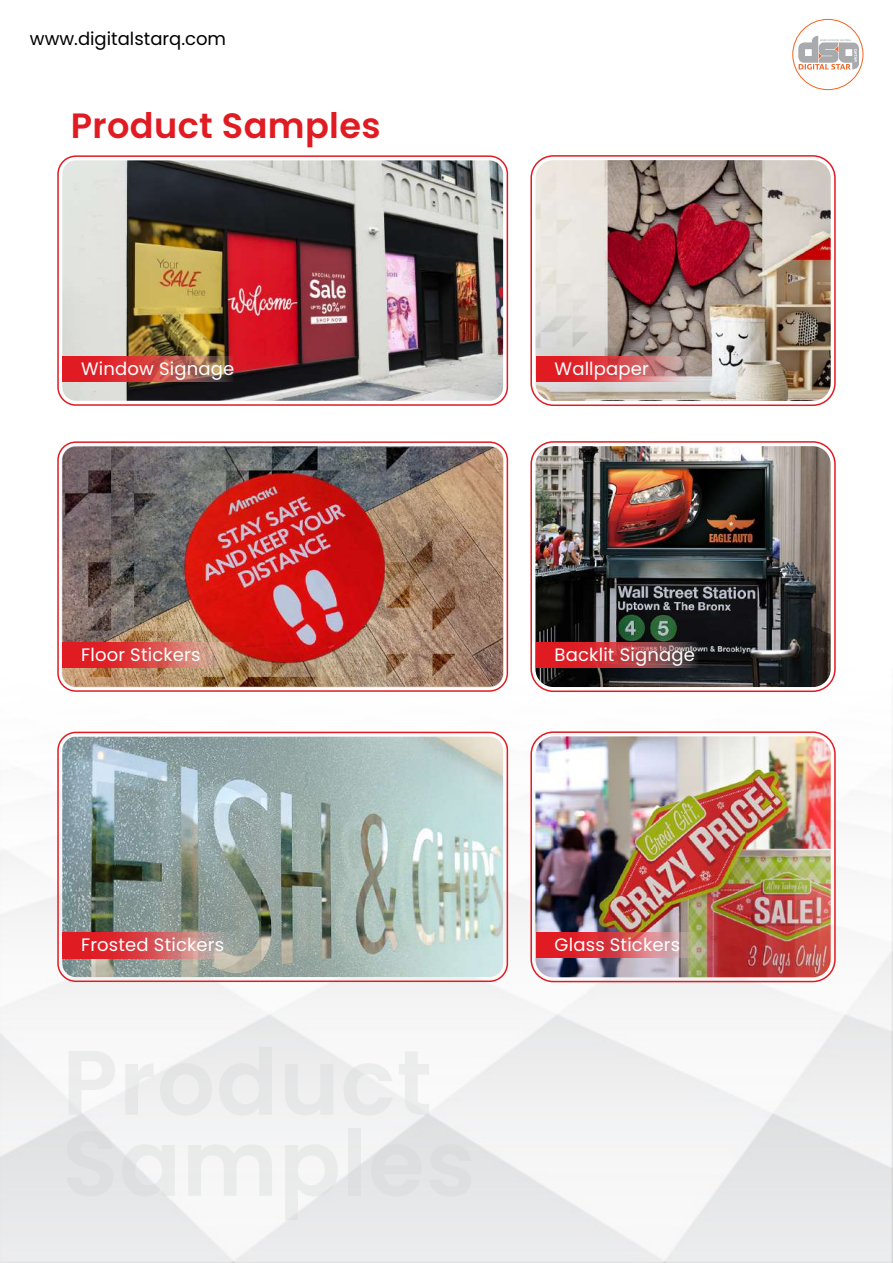
<style>
.page{position:relative;width:893px;height:1263px;background:#fff}
.page>*{position:absolute;margin:0;border:0;box-sizing:border-box;transform-origin:0 0}
.t1{font:600 35.1px "Poppins";letter-spacing:.01em;color:#e01b22}
.t2{font:18px "Poppins";letter-spacing:.01em;color:#fff}
.t3{font:18px "Poppins";color:#000}
</style>
<div class="page">
<img style="left:0;top:668px;width:893px;height:595px">
<svg style="left:798px;top:35px;width:61px;height:35px"></svg>
<div style="left:792px;top:19px;width:71px;height:71px;border:1px solid #f26522;border-radius:50%"></div>
<div style="left:530px;top:155px;width:306px;height:251px;border:2px solid #e01b22;border-radius:22px"></div>
<img style="left:535px;top:160px;width:296px;height:241px">
<div style="left:57px;top:155px;width:451px;height:251px;border:2px solid #e01b22;border-radius:18px"></div>
<img style="left:62px;top:160px;width:441px;height:241px">
<img style="left:63px;top:356px;width:170px;height:26px">
<svg style="left:536px;top:356px;width:162px;height:25px;background:#d15356"></svg>
<img style="left:62px;top:446px;width:441px;height:241px">
<div style="left:57px;top:441px;width:451px;height:251px;border:2px solid #e01b22;border-radius:18px"></div>
<svg style="left:63px;top:642px;width:170px;height:26px;background:#d8534e"></svg>
<div style="left:530px;top:441px;width:306px;height:251px;border:2px solid #e01b22;border-radius:22px"></div>
<img style="left:535px;top:446px;width:296px;height:241px">
<svg style="left:536px;top:642px;width:162px;height:25px;background:#b1353a"></svg>
<img style="left:62px;top:737px;width:441px;height:240px">
<svg style="left:63px;top:932px;width:170px;height:26px;background:#d15759"></svg>
<div style="left:57px;top:732px;width:451px;height:250px;border:2px solid #e01b22;border-radius:18px"></div>
<div style="left:530px;top:731px;width:306px;height:251px;border:2px solid #e01b22;border-radius:22px"></div>
<img style="left:535px;top:736px;width:296px;height:241px">
<svg style="left:536px;top:932px;width:162px;height:26px;background:#d55759"></svg>
<p class="t3" style="left:30px;top:28px;width:198px">www.digitalstarq.com</p>
<h1 class="t1" style="left:71px;top:105px;width:311px">Product Samples</h1>
<p class="t2" style="left:81px;top:358px;width:155px">Window Signage</p>
<p class="t2" style="left:555px;top:358px;width:96px">Wallpaper</p>
<p class="t2" style="left:81px;top:359px;width:61px">Backlit</p>
<p class="t2" style="left:81px;top:644px;width:121px">Floor Stickers</p>
<p class="t2" style="left:555px;top:644px;width:142px">Backlit Signage</p>
<p class="t2" style="left:81px;top:935px;width:72px">Stickers</p>
<p class="t2" style="left:555px;top:934px;width:127px">Glass Stickers</p>
<p class="t2" style="left:81px;top:934px;width:145px">Frost d Stickers</p>
</div>
